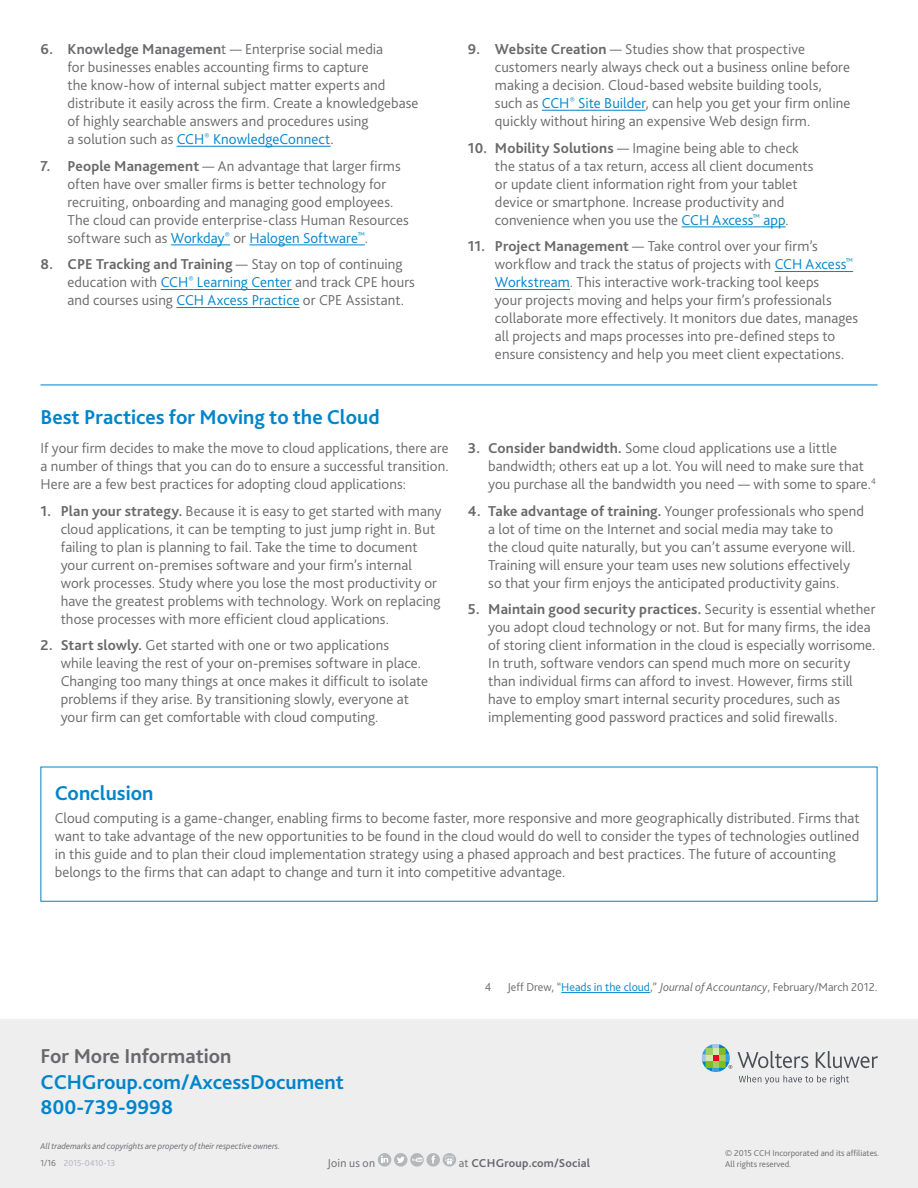
<style>
.page{position:relative;width:918px;height:1188px;background:#fff}
.page>*{position:absolute;margin:0;border:0;box-sizing:border-box;transform-origin:0 0}
.More_Info{font:700 21px/25.2px "Bliss 2";color:#0084ca}
.CS_Heading_1{font:700 21px "Bliss 2";color:#0084ca}
.body{font:300 15px/18px "Bliss 2";letter-spacing:.005em;color:#69696c}
.Footnote{font:300 12px "Bliss 2";color:#69696c}
.Disclaimer{font:700 12px "Bliss 2";letter-spacing:.015em;color:#69696c}
.Disclaimer-2{font:300 12px "Bliss 2";letter-spacing:.01em;color:#69696c}
.t1{font:italic 300 9px "Bliss 2";color:#69696c}
.t2{font:300 9px "Bliss 2";color:#69696c}
.More_Info-2{font:300 9px "Bliss 2";color:#b0b1b5}
.s1{font-weight:700}
.s2{color:#0084ca}
.s3{color:#69696c}
.s4{font-style:italic}
.s5{font-weight:300}
</style>
<div class="page">
<div style="left:0;top:1019px;width:918px;height:169px;background:#eeeeef"></div>
<svg style="left:702px;top:1044px;width:176px;height:40px"></svg>
<svg style="left:378px;top:1153px;width:13px;height:14px"></svg>
<svg style="left:381px;top:1156px;width:7px;height:6px"></svg>
<div style="left:394px;top:1153px;width:14px;height:14px;background:#b5b7bb;border-radius:50%"></div>
<svg style="left:397px;top:1157px;width:8px;height:6px"></svg>
<svg style="left:410px;top:1153px;width:14px;height:14px"></svg>
<svg style="left:412px;top:1158px;width:10px;height:4px"></svg>
<div style="left:426px;top:1153px;width:14px;height:14px;background:#b5b7bb;border-radius:50%"></div>
<svg style="left:431px;top:1155px;width:4px;height:8px"></svg>
<div style="left:443px;top:1153px;width:13px;height:14px;background:#b5b7bb;border-radius:50%"></div>
<svg style="left:445px;top:1156px;width:9px;height:8px"></svg>
<svg style="left:177px;top:146px;width:33px;height:1px"></svg>
<hr style="left:210px;top:146px;width:121px;height:1px;background:#0084ca">
<hr style="left:171px;top:245px;width:54px;height:1px;background:#0084ca">
<hr style="left:249px;top:245px;width:109px;height:1px;background:#0084ca">
<svg style="left:161px;top:289px;width:33px;height:1px"></svg>
<hr style="left:194px;top:289px;width:98px;height:1px;background:#0084ca">
<hr style="left:176px;top:307px;width:124px;height:1px;background:#0084ca">
<svg style="left:542px;top:110px;width:33px;height:1px"></svg>
<hr style="left:575px;top:110px;width:70px;height:1px;background:#0084ca">
<hr style="left:682px;top:227px;width:71px;height:1px;background:#0084ca">
<svg style="left:753px;top:227px;width:33px;height:1px"></svg>
<hr style="left:775px;top:271px;width:71px;height:1px;background:#0084ca">
<hr style="left:495px;top:289px;width:75px;height:1px;background:#0084ca">
<hr style="left:40px;top:385px;width:837px;height:1px;background:#0084ca">
<hr style="left:561px;top:992px;width:89px;height:1px;background:#0084ca">
<p class="body" style="left:67px;top:40px;width:352px;text-indent:-27px"><span class="s1">6. Knowledge Managemen</span>t — Enterprise social media<br>for businesses enables accounting firms to capture<br>the know-how of internal subject matter experts and distribute it easily across the firm. Create a knowledgebase of highly searchable answers and procedures using<br>a solution such as <span class="s2">CCH</span><sup>®</sup> <span class="s2">KnowledgeConnect</span>.</p>
<p class="body" style="left:67px;top:156px;width:343px;text-indent:-27px"><span class="s1">7. People Management</span> — An advantage that larger firms often have over smaller firms is better technology for recruiting, onboarding and managing good employees.<br>The cloud can provide enterprise-class Human Resources software such as <span class="s2">Workday</span><sup>®</sup> or <span class="s2">Halogen Software</span><sup>™</sup>.</p>
<p class="body" style="left:67px;top:255px;width:349px;text-indent:-27px"><span class="s1">8. CPE Tracking and Training</span> — Stay on top of continuing education with <span class="s2">CCH</span><sup>®</sup> <span class="s2">Learning Center</span> and track CPE hours and courses using <span class="s2">CCH Axcess Practice</span> or CPE Assistant.</p>
<p class="CS_Heading_1" style="left:40px;top:404px;width:341px">Best Practices for Moving to the Cloud</p>
<p class="body" style="left:40px;top:439px;width:410px;text-align:justify">If your firm decides to make the move to cloud applications, there are a number of things that you can do to ensure a successful transition.<br>Here are a few best practices for adopting cloud applications:</p>
<p class="body" style="left:61px;top:501px;width:382px;text-indent:-20px"><span class="s1">1. Plan your strategy.</span> Because it is easy to get started with many cloud applications, it can be tempting to just jump right in. But failing to plan is planning to fail. Take the time to document your current on-premises software and your firm’s internal work processes. Study where you lose the most productivity or have the greatest problems with technology. Work on replacing those processes with more efficient cloud applications.</p>
<p class="body" style="left:61px;top:636px;width:369px;text-indent:-20px"><span class="s1">2. Start slowly.</span> Get started with one or two applications<br>while leaving the rest of your on-premises software in place.<br>Changing too many things at once makes it difficult to isolate problems if they arise. By transitioning slowly, everyone at your firm can get comfortable with cloud computing.</p>
<p class="body" style="left:495px;top:40px;width:357px;text-indent:-27px"><span class="s1">9. Website Creation</span> — Studies show that prospective customers nearly always check out a business online before making a decision. Cloud-based website building tools, such as <span class="s2">CCH</span><sup>®</sup> <span class="s2">Site Builder</span>, can help you get your firm online quickly without hiring an expensive Web design firm.</p>
<p class="body" style="left:495px;top:138px;width:320px;text-indent:-27px"><span class="s1">10. Mobility Solutions</span> — Imagine being able to check the status of a tax return, access all client documents or update client information right from your tablet device or smartphone. Increase productivity and convenience when you use the <span class="s2">CCH Axcess</span><sup>™</sup> <span class="s2">app</span>.</p>
<p class="body" style="left:495px;top:237px;width:365px;text-indent:-27px"><span class="s1">11. Project Management</span> — Take control over your firm’s workflow and track the status of projects with <span class="s2">CCH Axcess</span><sup>™ </sup><span class="s2">Workstream</span>. This interactive work-tracking tool keeps<br>your projects moving and helps your firm’s professionals collaborate more effectively. It monitors due dates, manages all projects and maps processes into pre-defined steps to ensure consistency and help you meet client expectations.</p>
<p class="body" style="left:488px;top:439px;width:389px;text-indent:-20px"><span class="s1">3. Consider bandwidth.</span> Some cloud applications use a little bandwidth; others eat up a lot. You will need to make sure that you purchase all the bandwidth you need — with some to spare.<sup>4</sup></p>
<p class="body" style="left:488px;top:501px;width:377px;text-indent:-20px"><span class="s1">4. Take advantage of training.</span> Younger professionals who spend a lot of time on the Internet and social media may take to<br>the cloud quite naturally, but you can’t assume everyone will.<br>Training will ensure your team uses new solutions effectively so that your firm enjoys the anticipated productivity gains.</p>
<p class="body" style="left:488px;top:600px;width:389px;text-indent:-20px"><span class="s1">5. Maintain good security practices.</span> Security is essential whether you adopt cloud technology or not. But for many firms, the idea of storing client information in the cloud is especially worrisome.<br>In truth, software vendors can spend much more on security than individual firms can afford to invest. However, firms still have to employ smart internal security procedures, such as implementing good password practices and solid firewalls.</p>
<p class="CS_Heading_1" style="left:55px;top:780px;width:100px">Conclusion</p>
<p class="body" style="left:55px;top:809px;width:806px">Cloud computing is a game-changer, enabling firms to become faster, more responsive and more geographically distributed. Firms that want to take advantage of the new opportunities to be found in the cloud would do well to consider the types of technologies outlined in this guide and to plan their cloud implementation strategy using a phased approach and best practices. The future of accounting belongs to the firms that can adapt to change and turn it into competitive advantage.</p>
<p class="More_Info" style="left:40px;top:1043px;width:305px"><span class="s3">For More Information<br></span>CCHGroup.com/AxcessDocument<br>800-739-9998</p>
<p class="Footnote" style="left:485px;top:979px;width:8px">4</p>
<p class="Footnote" style="left:508px;top:979px;width:371px">Jeff Drew, “<span class="s2">Heads in the cloud</span>,” <span class="s4">Journal of Accountancy</span>, February/March 2012.</p>
<p class="t1" style="left:40px;top:1140px;width:241px">All trademarks and copyrights are property of their respective owners.</p>
<p class="More_Info-2" style="left:40px;top:1158px;width:76px"><span class="s3">1/16</span> 2015-0410-13</p>
<p class="t2" style="left:725px;top:1147px;width:156px">© 2015 CCH Incorporated and its affiliates.</p>
<p class="Disclaimer-2" style="left:328px;top:1155px;width:49px">Join us on</p>
<p class="Disclaimer" style="left:459px;top:1155px;width:133px"><span class="s5">at</span> CCHGroup.com/Social</p>
<p class="t2" style="left:725px;top:1158px;width:68px">All rights reserved.</p>
</div>
